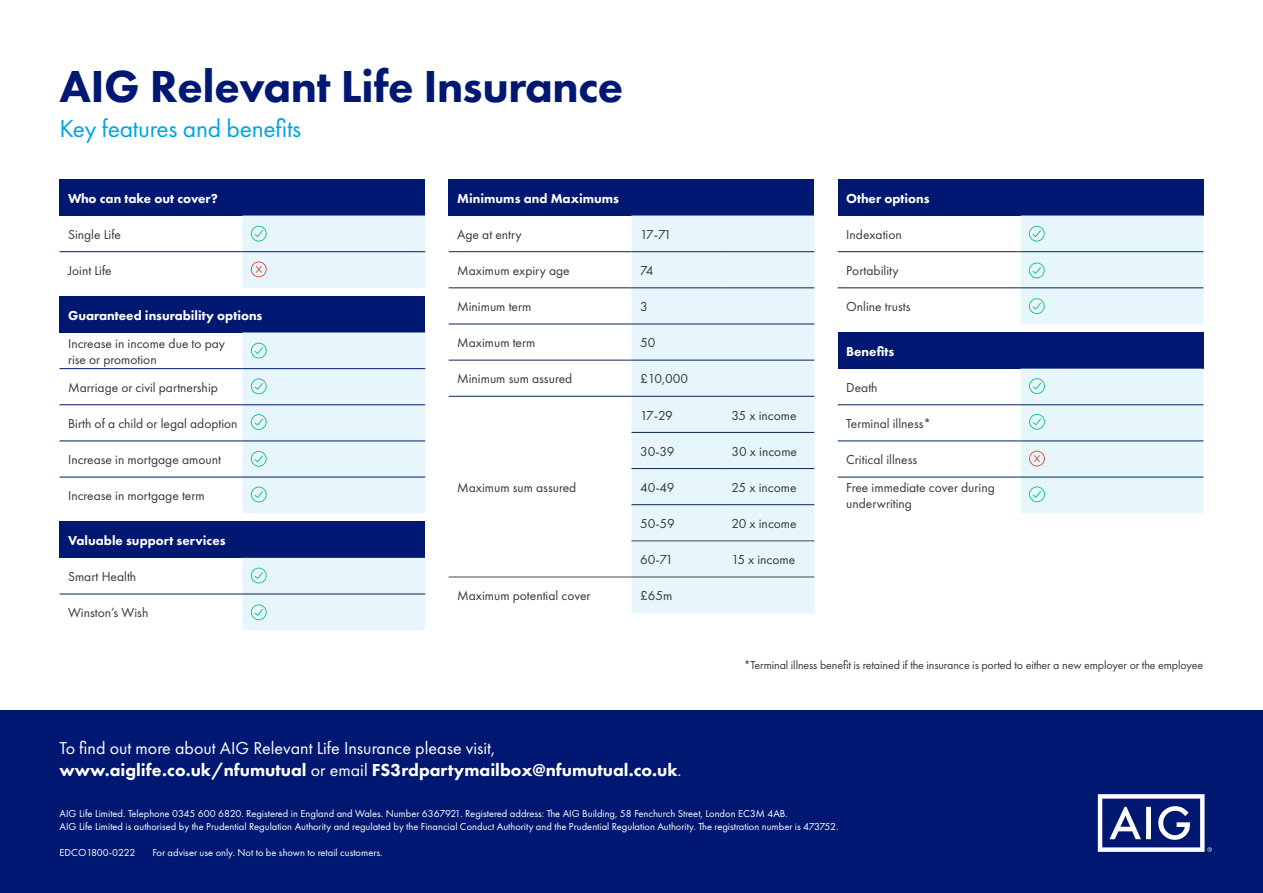
<style>
.page{position:relative;width:1263px;height:893px;background:#fff}
.page>*{position:absolute;margin:0;border:0;box-sizing:border-box;transform-origin:0 0}
.t1{font:800 46.5px "Futura PT";letter-spacing:-.01em;color:#001871}
.t2{font:25.5px "Futura PT";letter-spacing:-.01em;color:#00a4e4}
.t3{font:18px/22.5px "Futura PT";color:#fff}
.t4{font:13.5px/16.2px "Futura PT";color:#343741}
.t5{font:800 13.5px "Futura PT";color:#fff}
.t6{font:13.5px "Futura PT";color:#353741}
.t7{font:12px "Futura PT";letter-spacing:-.01em;color:#343741}
.t8{font:10.5px/13.5px "Futura PT";color:#fff}
.s1{font-weight:800}
</style>
<div class="page">
<div style="left:60px;top:179px;width:365px;height:37px;background:#001871"></div>
<hr style="left:60px;top:251px;width:182px;height:1px;background:#001871">
<div style="left:449px;top:179px;width:365px;height:37px;background:#001871"></div>
<div style="left:631px;top:216px;width:183px;height:397px;background:#e6f6fc"></div>
<hr style="left:449px;top:251px;width:182px;height:1px;background:#0a2651">
<hr style="left:631px;top:251px;width:92px;height:1px;background:#0a2651">
<hr style="left:723px;top:251px;width:91px;height:1px;background:#0a2651">
<hr style="left:449px;top:287px;width:182px;height:1px;background:#0a2651">
<hr style="left:631px;top:287px;width:92px;height:1px;background:#0a2651">
<hr style="left:723px;top:287px;width:91px;height:1px;background:#0a2651">
<hr style="left:449px;top:324px;width:182px;height:1px;background:#0a2651">
<hr style="left:631px;top:324px;width:92px;height:1px;background:#0a2651">
<hr style="left:723px;top:324px;width:91px;height:1px;background:#0a2651">
<hr style="left:449px;top:360px;width:182px;height:1px;background:#0a2651">
<hr style="left:631px;top:360px;width:92px;height:1px;background:#0a2651">
<hr style="left:723px;top:360px;width:91px;height:1px;background:#0a2651">
<hr style="left:449px;top:396px;width:182px;height:1px;background:#0a2651">
<hr style="left:631px;top:396px;width:92px;height:1px;background:#0a2651">
<hr style="left:723px;top:396px;width:91px;height:1px;background:#0a2651">
<hr style="left:631px;top:432px;width:92px;height:1px;background:#0a2651">
<hr style="left:723px;top:432px;width:91px;height:1px;background:#0a2651">
<hr style="left:631px;top:468px;width:92px;height:1px;background:#0a2651">
<hr style="left:723px;top:468px;width:91px;height:1px;background:#0a2651">
<hr style="left:631px;top:504px;width:92px;height:1px;background:#0a2651">
<hr style="left:723px;top:504px;width:91px;height:1px;background:#0a2651">
<hr style="left:631px;top:540px;width:92px;height:1px;background:#4a4a49">
<hr style="left:723px;top:540px;width:91px;height:1px;background:#4a4a49">
<hr style="left:449px;top:577px;width:182px;height:1px;background:#494948">
<hr style="left:631px;top:577px;width:92px;height:1px;background:#494948">
<hr style="left:723px;top:577px;width:91px;height:1px;background:#494948">
<div style="left:60px;top:296px;width:365px;height:36px;background:#001871"></div>
<hr style="left:60px;top:368px;width:182px;height:1px;background:#001871">
<hr style="left:60px;top:404px;width:182px;height:1px;background:#001871">
<hr style="left:60px;top:441px;width:182px;height:1px;background:#001871">
<hr style="left:60px;top:477px;width:182px;height:1px;background:#001871">
<div style="left:838px;top:179px;width:365px;height:37px;background:#001871"></div>
<hr style="left:838px;top:251px;width:182px;height:1px;background:#002554">
<hr style="left:838px;top:287px;width:182px;height:1px;background:#002554">
<div style="left:0;top:710px;width:1263px;height:183px;background:#001871"></div>
<svg style="left:1098px;top:794px;width:114px;height:58px"></svg>
<div style="left:242px;top:216px;width:183px;height:72px;background:#e6f6fc"></div>
<div style="left:1020px;top:216px;width:183px;height:108px;background:#e6f6fc"></div>
<div style="left:838px;top:332px;width:365px;height:37px;background:#001871"></div>
<hr style="left:838px;top:404px;width:182px;height:1px;background:#002554">
<hr style="left:838px;top:441px;width:182px;height:1px;background:#002554">
<hr style="left:838px;top:477px;width:182px;height:1px;background:#002554">
<svg style="left:1020px;top:369px;width:183px;height:144px;background:#dff0f7"></svg>
<svg style="left:242px;top:332px;width:183px;height:181px;background:#deeff7"></svg>
<div style="left:60px;top:522px;width:365px;height:36px;background:#001871"></div>
<hr style="left:60px;top:594px;width:182px;height:1px;background:#0a2651">
<div style="left:242px;top:558px;width:183px;height:72px;background:#e6f6fc"></div>
<h1 class="t1" style="left:60px;top:57px;width:565px">AIG Relevant Life Insurance</h1>
<h2 class="t2" style="left:60px;top:113px;width:243px">Key features and benefits</h2>
<p class="t5" style="left:68px;top:190px;width:151px">Who can take out cover?</p>
<p class="t4" style="left:68px;top:226px;width:55px">Single Life</p>
<p class="t4" style="left:68px;top:262px;width:45px">Joint Life</p>
<p class="t5" style="left:68px;top:307px;width:196px">Guaranteed insurability options</p>
<p class="t4" style="left:68px;top:335px;width:159px">Increase in income due to pay rise or promotion</p>
<p class="t4" style="left:68px;top:379px;width:151px">Marriage or civil partnership</p>
<p class="t4" style="left:68px;top:415px;width:171px">Birth of a child or legal adoption</p>
<p class="t6" style="left:68px;top:452px;width:154px">Increase in mortgage amount</p>
<p class="t6" style="left:68px;top:488px;width:138px">Increase in mortgage term</p>
<p class="t5" style="left:68px;top:532px;width:159px">Valuable support services</p>
<p class="t4" style="left:68px;top:568px;width:70px">Smart Health</p>
<p class="t4" style="left:68px;top:605px;width:82px">Winston’s Wish</p>
<p class="t5" style="left:457px;top:190px;width:163px">Minimums and Maximums</p>
<p class="t4" style="left:457px;top:226px;width:66px">Age at entry</p>
<p class="t4" style="left:640px;top:226px;width:33px">17-71</p>
<p class="t4" style="left:457px;top:262px;width:114px">Maximum expiry age</p>
<p class="t4" style="left:640px;top:262px;width:15px">74</p>
<p class="t4" style="left:457px;top:298px;width:76px">Minimum term</p>
<p class="t4" style="left:640px;top:298px;width:9px">3</p>
<p class="t4" style="left:457px;top:335px;width:80px">Maximum term</p>
<p class="t4" style="left:640px;top:335px;width:17px">50</p>
<p class="t4" style="left:457px;top:371px;width:117px">Minimum sum assured</p>
<p class="t4" style="left:640px;top:371px;width:50px">£10,000</p>
<p class="t4" style="left:457px;top:479px;width:121px">Maximum sum assured</p>
<p class="t4" style="left:640px;top:407px;width:34px">17-29</p>
<p class="t4" style="left:731px;top:407px;width:67px">35 x income</p>
<p class="t4" style="left:640px;top:443px;width:36px">30-39</p>
<p class="t4" style="left:731px;top:443px;width:67px">30 x income</p>
<p class="t4" style="left:640px;top:479px;width:36px">40-49</p>
<p class="t4" style="left:731px;top:479px;width:67px">25 x income</p>
<p class="t4" style="left:640px;top:515px;width:36px">50-59</p>
<p class="t4" style="left:731px;top:515px;width:67px">20 x income</p>
<p class="t4" style="left:640px;top:551px;width:35px">60-71</p>
<p class="t4" style="left:731px;top:551px;width:65px">15 x income</p>
<p class="t4" style="left:457px;top:587px;width:135px">Maximum potential cover</p>
<p class="t4" style="left:640px;top:587px;width:34px">£65m</p>
<p class="t5" style="left:846px;top:190px;width:85px">Other options</p>
<p class="t4" style="left:846px;top:226px;width:57px">Indexation</p>
<p class="t4" style="left:846px;top:262px;width:54px">Portability</p>
<p class="t4" style="left:846px;top:298px;width:66px">Online trusts</p>
<p class="t5" style="left:846px;top:343px;width:50px">Benefits</p>
<p class="t4" style="left:846px;top:379px;width:33px">Death</p>
<p class="t4" style="left:846px;top:415px;width:86px">Terminal illness*</p>
<p class="t4" style="left:846px;top:446px;width:150px;line-height:28px">Critical illness<br>Free immediate cover during</p>
<p class="t4" style="left:846px;top:496px;width:67px">underwriting</p>
<p class="t7" style="left:744px;top:658px;width:461px">*Terminal illness benefit is retained if the insurance is ported to either a new employer or the employee</p>
<h3 class="t3" style="left:60px;top:736px;width:624px">To find out more about AIG Relevant Life Insurance please visit, <span class="s1">www.aiglife.co.uk/nfumutual</span> or email <span class="s1">FS3rdpartymailbox@nfumutual.co.uk</span>.</h3>
<p class="t8" style="left:60px;top:806px;width:780px">AIG Life Limited. Telephone 0345 600 6820. Registered in England and Wales. Number 6367921. Registered address: The AIG Building, 58 Fenchurch Street, London EC3M 4AB.<br>AIG Life Limited is authorised by the Prudential Regulation Authority and regulated by the Financial Conduct Authority and the Prudential Regulation Authority. The registration number is 473752.</p>
<p class="t8" style="left:60px;top:846px;width:77px">EDCO1800-0222</p>
<p class="t8" style="left:152px;top:846px;width:231px">For adviser use only. Not to be shown to retail customers.</p>
</div>
